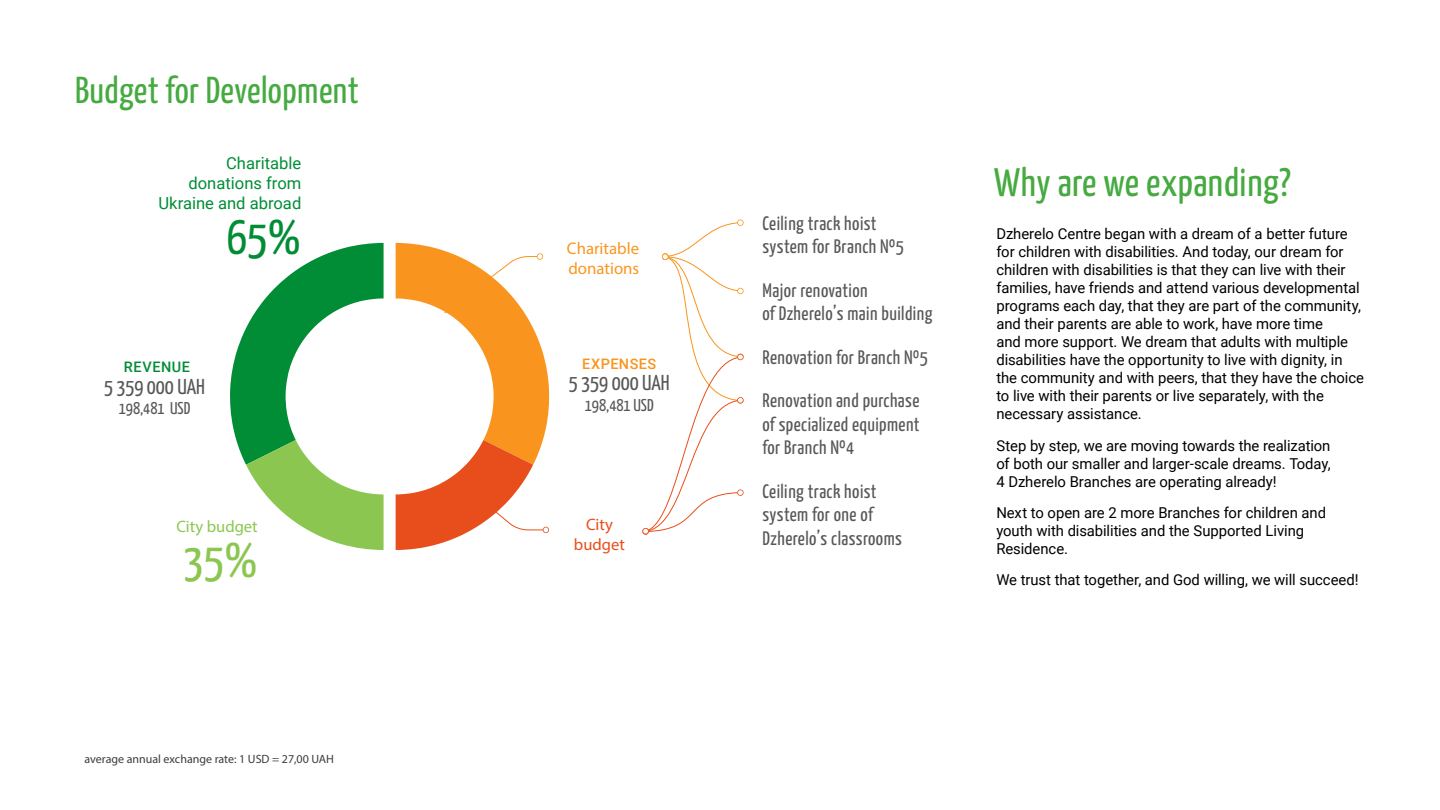
<style>
.page{position:relative;width:1440px;height:810px;background:#fff}
.page>*{position:absolute;margin:0;border:0;box-sizing:border-box;transform-origin:0 0}
.t1{font:48.75px "Yanone Kaffeesatz";color:#008d36}
.t2{font:48.75px "Yanone Kaffeesatz";color:#8bc750}
.t3{font:39.75px "Yanone Kaffeesatz";letter-spacing:.01em;color:#46aa41}
.t4{font:37.5px "Yanone Kaffeesatz";letter-spacing:.01em;color:#46aa41}
.t5{font:21.6px "Yanone Kaffeesatz";color:#575756}
.t6{font:19.5px/23.4px "Yanone Kaffeesatz";letter-spacing:.02em;color:#575756}
.t7{font:17.1px "Yanone Kaffeesatz";color:#575756}
.t8{font:16.8px/20.2px "Myriad Pro";color:#fa961e}
.t9{font:16.58px/19.9px "Roboto";color:#008d36;text-align:right}
.t10{font:16.58px "Myriad Pro";color:#8bc750}
.t11{font:16.58px/19.9px "Myriad Pro";color:#e84e1b;text-align:center}
.t12{font:15px/18px "Roboto";letter-spacing:-.005em;color:#000}
.t13{font:500 14.48px "Roboto";letter-spacing:.03em;color:#f9951e}
.t14{font:500 14.48px "Roboto";letter-spacing:.04em;color:#008d36}
.t15{font:12px "Myriad Pro";color:#3c3c3b}
</style>
<div class="page">
<svg style="left:230px;top:243px;width:154px;height:307px"></svg>
<svg style="left:396px;top:243px;width:154px;height:307px"></svg>
<svg style="left:642px;top:219px;width:102px;height:316px"></svg>
<h3 class="t4" style="left:75px;top:67px;width:285px">Budget for Development</h3>
<p class="t9" style="left:159px;top:153px;width:144px">Charitable donations from<br>Ukraine and abroad</p>
<h1 class="t1" style="left:227px;top:207px;width:76px">65%</h1>
<p class="t8" style="left:567px;top:238px;width:74px">Charitable donations</p>
<p class="t14" style="left:124px;top:356px;width:68px">REVENUE</p>
<p class="t13" style="left:582px;top:353px;width:76px">EXPENSES</p>
<h3 class="t5" style="left:104px;top:373px;width:102px">5 359 000 UAH</h3>
<p class="t7" style="left:119px;top:398px;width:73px">198,481 USD</p>
<p class="t10" style="left:176px;top:516px;width:83px">City budget</p>
<h1 class="t2" style="left:183px;top:530px;width:76px">35%</h1>
<p class="t15" style="left:84px;top:751px;width:251px">average annual exchange rate: 1 USD = 27,00 UAH</p>
<h3 class="t5" style="left:569px;top:370px;width:102px">5 359 000 UAH</h3>
<p class="t7" style="left:585px;top:395px;width:70px">198,481 USD</p>
<p class="t11" style="left:574px;top:514px;width:52px">City budget</p>
<h3 class="t6" style="left:763px;top:211px;width:143px">Ceiling track hoist system for Branch №5</h3>
<h3 class="t6" style="left:763px;top:278px;width:171px">Major renovation<br>of Dzherelo’s main building</h3>
<h3 class="t6" style="left:763px;top:345px;width:167px">Renovation for Branch №5</h3>
<h3 class="t6" style="left:763px;top:389px;width:159px;text-align:justify">Renovation and purchase of specialized equipment for Branch №4</h3>
<h3 class="t6" style="left:763px;top:479px;width:141px">Ceiling track hoist system for one of<br>Dzherelo’s classrooms</h3>
<h2 class="t3" style="left:994px;top:158px;width:298px">Why are we expanding?</h2>
<p class="t12" style="left:996px;top:224px;width:369px">Dzherelo Centre began with a dream of a better future for children with disabilities. And today, our dream for children with disabilities is that they can live with their families, have friends and attend various developmental programs each day, that they are part of the community, and their parents are able to work, have more time<br>and more support. We dream that adults with multiple disabilities have the opportunity to live with dignity, in the community and with peers, that they have the choice to live with their parents or live separately, with the necessary assistance.</p>
<p class="t12" style="left:996px;top:436px;width:336px;text-align:justify">Step by step, we are moving towards the realization of both our smaller and larger-scale dreams. Today, 4 Dzherelo Branches are operating already!</p>
<p class="t12" style="left:996px;top:503px;width:331px">Next to open are 2 more Branches for children and youth with disabilities and the Supported Living<br>Residence.</p>
<p class="t12" style="left:996px;top:570px;width:364px">We trust that together, and God willing, we will succeed!</p>
</div>
